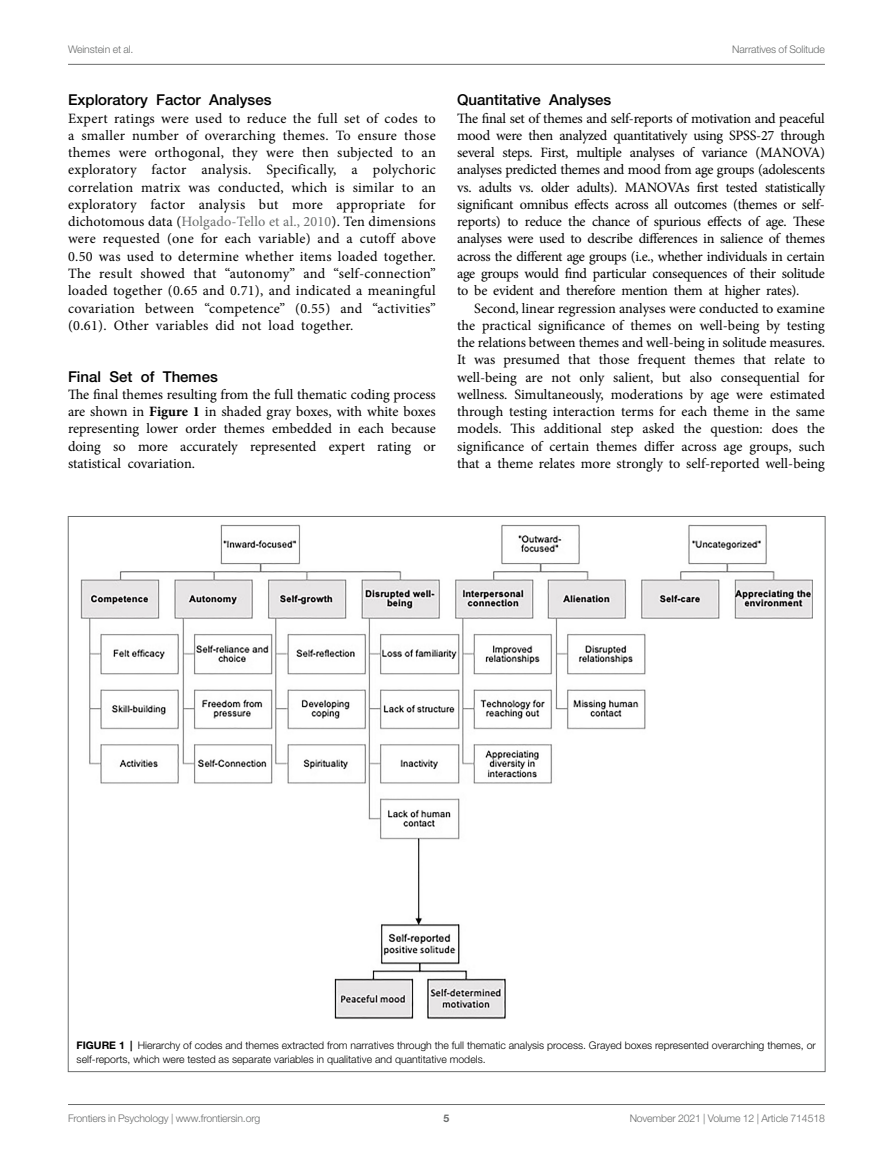
<style>
.page{position:relative;width:893px;height:1170px;background:#fff}
.page>*{position:absolute;margin:0;border:0;box-sizing:border-box;transform-origin:0 0}
.HEAD_3{font:500 15px "Helvetica Neue LT Std";color:#000}
.TEXT_FLUSH{font:500 15px "Helvetica Neue LT Std";color:#000}
.TEXT_FLUSH-2{font:14.25px/17.2px "Minion Pro";letter-spacing:.005em;color:#000;text-align:justify}
.TEXT{font:14.25px/17.2px "Minion Pro";letter-spacing:-.005em;color:#000;text-align:justify}
.FIG_LEG{font:300 10.5px/14.2px "Helvetica Neue LT Std";color:#000}
.t1{font:300 10.5px "Helvetica Neue LT Std";letter-spacing:-.015em;color:#6a6c6c}
.t2{font:700 10.5px "Helvetica Neue LT Std";color:#6a6c6c}
.s1{color:#6a6c6c}
.s2{font-weight:700}
</style>
<div class="page">
<hr style="left:68px;top:64px;width:757px;height:1px;background:#6a6c6c">
<hr style="left:68px;top:1104px;width:757px;height:1px;background:#6a6c6c">
<img style="left:81px;top:525px;width:731px;height:494px">
<p class="t1" style="left:68px;top:42px;width:67px">Weinstein et al.</p>
<p class="t1" style="left:732px;top:42px;width:94px">Narratives of Solitude</p>
<p class="TEXT_FLUSH" style="left:68px;top:91px;width:205px">Exploratory Factor Analyses</p>
<p class="TEXT_FLUSH-2" style="left:68px;top:109px;width:369px">Expert ratings were used to reduce the full set of codes to a smaller number of overarching themes. To ensure those themes were orthogonal, they were then subjected to an exploratory factor analysis. Specifically, a polychoric correlation matrix was conducted, which is similar to an exploratory factor analysis but more appropriate for dichotomous data (<span class="s1">Holgado-Tello et al., 2010</span>). Ten dimensions</p>
<p class="TEXT_FLUSH-2" style="left:68px;top:230px;width:369px">were requested (one for each variable) and a cutoff above 0.50 was used to determine whether items loaded together.<br>The result showed that “autonomy” and “self-connection” loaded together (0.65 and 0.71), and indicated a meaningful covariation between “competence” (0.55) and “activities” (0.61). Other variables did not load together.</p>
<p class="HEAD_3" style="left:68px;top:367px;width:151px">Final Set of Themes</p>
<p class="TEXT_FLUSH-2" style="left:68px;top:385px;width:369px">The final themes resulting from the full thematic coding process are shown in <span class="s2">Figure 1</span> in shaded gray boxes, with white boxes representing lower order themes embedded in each because doing so more accurately represented expert rating or statistical covariation.</p>
<p class="HEAD_3" style="left:457px;top:91px;width:156px">Quantitative Analyses</p>
<p class="TEXT_FLUSH-2" style="left:457px;top:109px;width:369px">The final set of themes and self-reports of motivation and peaceful mood were then analyzed quantitatively using SPSS-27 through several steps. First, multiple analyses of variance (MANOVA) analyses predicted themes and mood from age groups (adolescents vs. adults vs. older adults). MANOVAs first tested statistically significant omnibus effects across all outcomes (themes or self&shy;reports) to reduce the chance of spurious effects of age. These analyses were used to describe differences in salience of themes across the different age groups (i.e., whether individuals in certain age groups would find particular consequences of their solitude to be evident and therefore mention them at higher rates).</p>
<p class="TEXT" style="left:457px;top:299px;width:369px;text-indent:17px">Second, linear regression analyses were conducted to examine the practical significance of themes on well-being by testing the relations between themes and well-being in solitude measures.<br>It was presumed that those frequent themes that relate to well-being are not only salient, but also consequential for wellness. Simultaneously, moderations by age were estimated through testing interaction terms for each theme in the same models. This additional step asked the question: does the significance of certain themes differ across age groups, such that a theme relates more strongly to self-reported well-being</p>
<p class="FIG_LEG" style="left:77px;top:1037px;width:741px"><span class="s2">FIGURE 1 |</span> Hierarchy of codes and themes extracted from narratives through the full thematic analysis process. Grayed boxes represented overarching themes, or self-reports, which were tested as separate variables in qualitative and quantitative models.</p>
<p class="t1" style="left:68px;top:1111px;width:194px">Frontiers in Psychology | www.frontiersin.org</p>
<p class="t2" style="left:444px;top:1111px;width:7px">5</p>
<p class="t1" style="left:630px;top:1111px;width:197px">November 2021 | Volume 12 | Article 714518</p>
</div>
